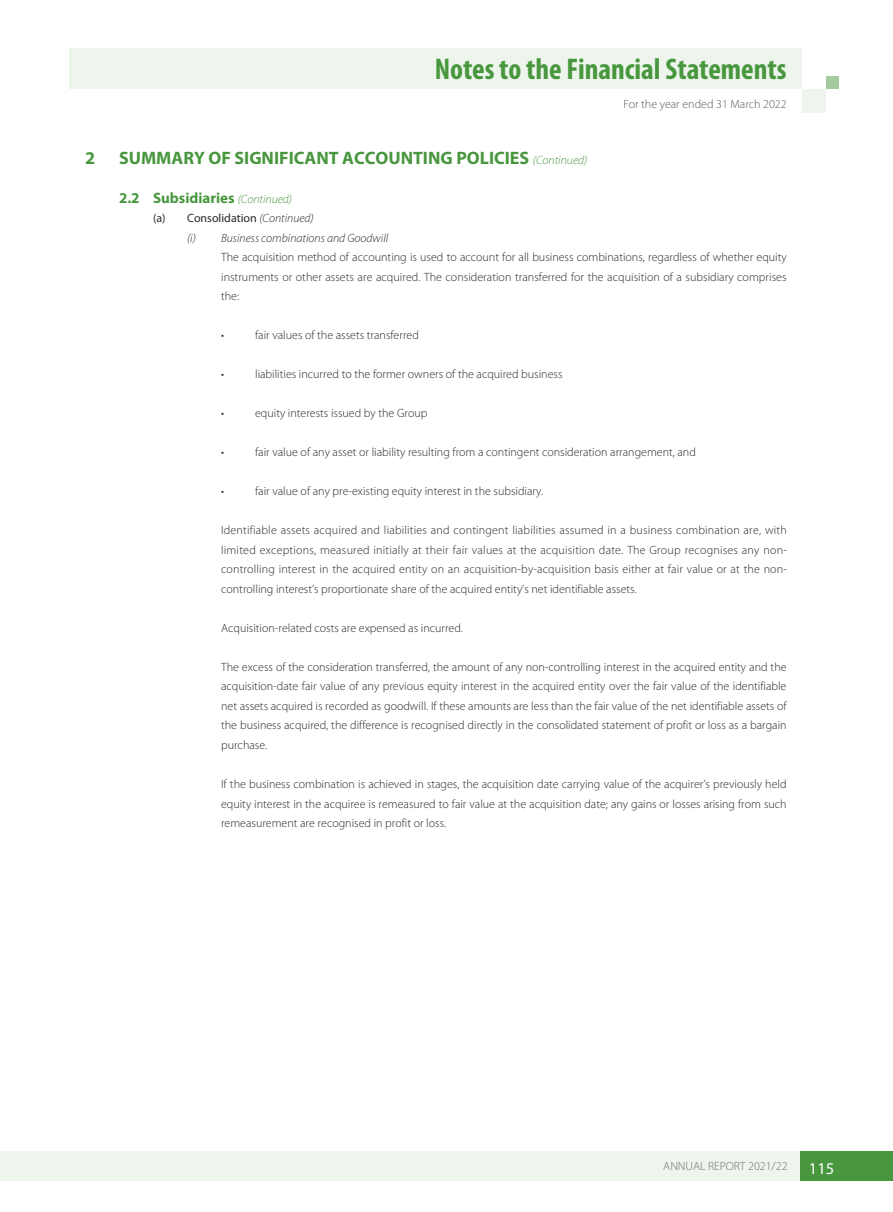
<style>
.page{position:relative;width:893px;height:1212px;background:#fff}
.page>*{position:absolute;margin:0;border:0;box-sizing:border-box;transform-origin:0 0}
.t1{font:700 condensed 30px "Myriad Pro";color:#48973e}
.t2{font:700 18px "Myriad Pro";color:#48973e}
.t3{font:16.5px "Myriad Pro";color:#fff}
.t4{font:700 15px "Myriad Pro";color:#48973e}
.t5{font:300 12px/19.5px "Myriad Pro";color:#2b2829;text-align:justify}
.t6{font:italic 300 12px/19.5px "Myriad Pro";color:#2b2829}
.t7{font:300 12px "Myriad Pro";color:#5b5b5e}
.t8{font:300 12px "Myriad Pro";color:#6f7073}
.s1{font-weight:300;font-style:italic;font-size:12px}
.s2{font-weight:400;font-style:normal}
</style>
<div class="page">
<div style="left:0;top:1151px;width:802px;height:29px;background:#edf5ec"></div>
<div style="left:826px;top:76px;width:12px;height:13px;background:#a3cb9f"></div>
<div style="left:70px;top:49px;width:732px;height:40px;background:#edf5ec"></div>
<div style="left:802px;top:89px;width:24px;height:23px;background:#edf5ec"></div>
<div style="left:800px;top:1151px;width:93px;height:29px;background:#48973e"></div>
<h1 class="t1" style="left:435px;top:58px;width:353px">Notes to the Financial Statements</h1>
<p class="t7" style="left:623px;top:99px;width:165px">For the year ended 31 March 2022</p>
<h2 class="t2" style="left:85px;top:151px;width:11px">2</h2>
<h2 class="t2" style="left:119px;top:151px;width:470px">SUMMARY OF SIGNIFICANT ACCOUNTING POLICIES <span class="s1">(Continued)</span></h2>
<p class="t4" style="left:119px;top:192px;width:175px">2.2 Subsidiaries <span class="s1">(Continued)</span></p>
<p class="t6" style="left:187px;top:210px;width:203px;text-indent:-34px"><span class="s2">(a) Consolidation</span> (Continued)<br>(i) Business combinations and Goodwill</p>
<p class="t5" style="left:221px;top:249px;width:567px">The acquisition method of accounting is used to account for all business combinations, regardless of whether equity instruments or other assets are acquired. The consideration transferred for the acquisition of a subsidiary comprises the:</p>
<p class="t5" style="left:221px;top:326px;width:4px">•</p>
<p class="t5" style="left:255px;top:326px;width:165px">fair values of the assets transferred</p>
<p class="t5" style="left:221px;top:365px;width:4px">•</p>
<p class="t5" style="left:255px;top:365px;width:309px">liabilities incurred to the former owners of the acquired business</p>
<p class="t5" style="left:221px;top:404px;width:4px">•</p>
<p class="t5" style="left:255px;top:404px;width:174px">equity interests issued by the Group</p>
<p class="t5" style="left:221px;top:443px;width:4px">•</p>
<p class="t5" style="left:255px;top:443px;width:442px">fair value of any asset or liability resulting from a contingent consideration arrangement, and</p>
<p class="t5" style="left:221px;top:482px;width:4px">•</p>
<p class="t5" style="left:255px;top:482px;width:290px">fair value of any pre-existing equity interest in the subsidiary.</p>
<p class="t5" style="left:221px;top:522px;width:567px">Identifiable assets acquired and liabilities and contingent liabilities assumed in a business combination are, with limited exceptions, measured initially at their fair values at the acquisition date. The Group recognises any non&shy;controlling interest in the acquired entity on an acquisition-by-acquisition basis either at fair value or at the non&shy;controlling interest’s proportionate share of the acquired entity’s net identifiable assets.</p>
<p class="t5" style="left:221px;top:619px;width:243px">Acquisition-related costs are expensed as incurred.</p>
<p class="t5" style="left:221px;top:658px;width:567px">The excess of the consideration transferred, the amount of any non-controlling interest in the acquired entity and the acquisition-date fair value of any previous equity interest in the acquired entity over the fair value of the identifiable net assets acquired is recorded as goodwill. If these amounts are less than the fair value of the net identifiable assets of the business acquired, the difference is recognised directly in the consolidated statement of profit or loss as a bargain purchase.</p>
<p class="t5" style="left:221px;top:775px;width:567px">If the business combination is achieved in stages, the acquisition date carrying value of the acquirer’s previously held equity interest in the acquiree is remeasured to fair value at the acquisition date; any gains or losses arising from such remeasurement are recognised in profit or loss.</p>
<p class="t8" style="left:663px;top:1161px;width:126px">ANNUAL REPORT 2021/22</p>
<h3 class="t3" style="left:809px;top:1162px;width:27px">115</h3>
</div>
